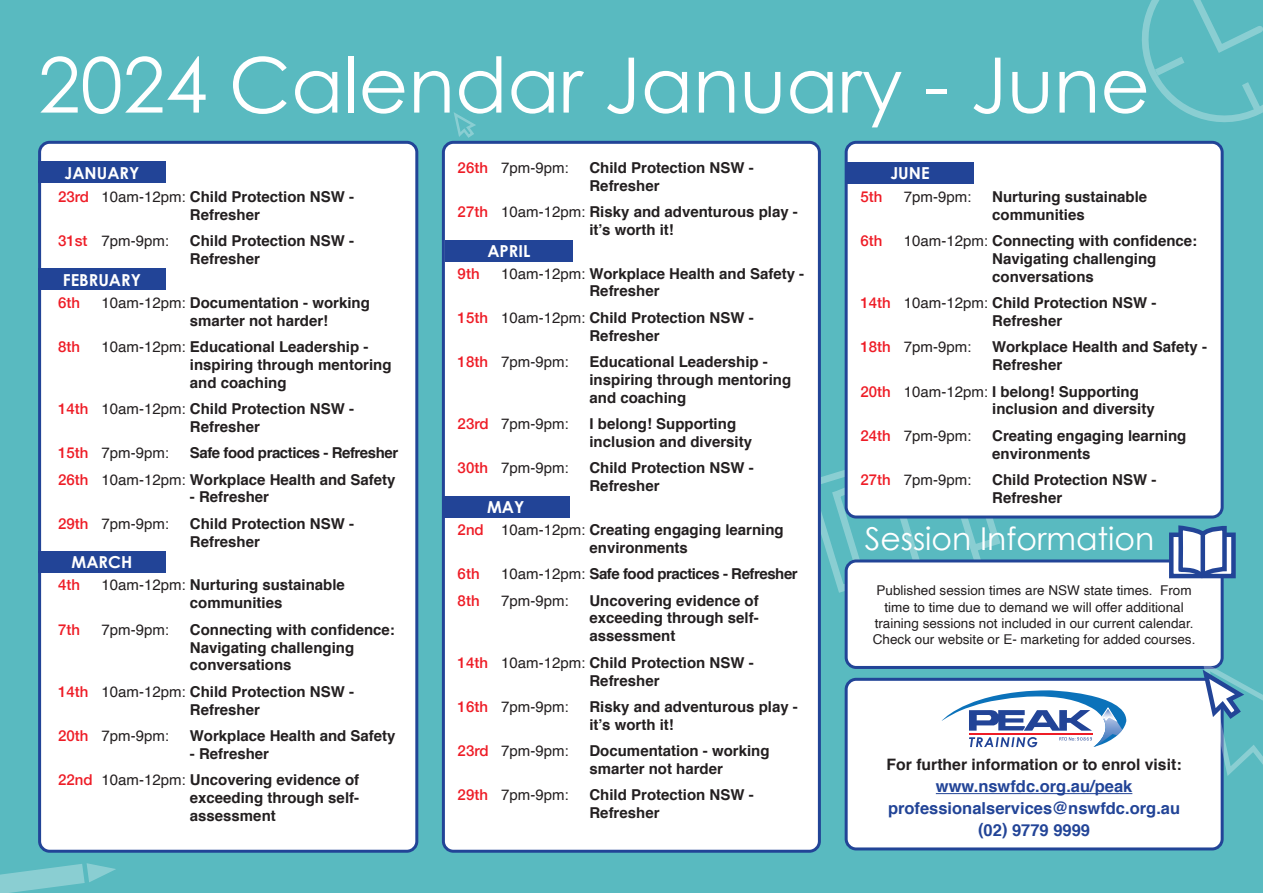
<style>
.page{position:relative;width:1263px;height:893px;background:#59bac0}
.page>*{position:absolute;margin:0;border:0;box-sizing:border-box;transform-origin:0 0}
.t1{font:76.5px "Century Gothic";color:#fff}
.t2{font:31.5px "Century Gothic";color:#fff}
.t3{font:700 16.5px "Helvetica";color:#224497}
.t4{font:700 16.5px "Century Gothic";color:#fff}
.No_Spacing{font:700 15.75px "Helvetica";color:#231f20}
.No_Spacing-2{font:700 15px/17.9px "Helvetica";color:#231f20}
.No_Spacing-3{font:15px "Helvetica";color:#231f20}
.No_Spacing-4{font:700 15px "Helvetica";letter-spacing:-.03em;color:#231f20}
.No_Spacing-5{font:500 15px "Helvetica Neue";color:#ee1c26}
.No_Spacing-6{font:13.5px/16.2px "Helvetica";color:#231f20;text-align:center}
.s1{font-family:"Helvetica Neue";font-weight:500;color:#ee1c26}
.s2{font-weight:400}
</style>
<div class="page">
<svg style="left:0;top:863px;width:116px;height:30px"></svg>
<svg style="left:1142px;top:0;width:121px;height:122px"></svg>
<svg style="left:821px;top:430px;width:184px;height:176px"></svg>
<div style="left:40px;top:142px;width:377px;height:709px;background:#fff;border-radius:10px"></div>
<div style="left:38px;top:141px;width:380px;height:712px;border:3px solid #224497;border-radius:10px"></div>
<div style="left:443px;top:142px;width:376px;height:709px;background:#fff;border-radius:10px"></div>
<div style="left:442px;top:141px;width:379px;height:712px;border:3px solid #224497;border-radius:10px"></div>
<div style="left:38px;top:269px;width:128px;height:21px;background:#224497"></div>
<div style="left:38px;top:162px;width:128px;height:21px;background:#224497"></div>
<div style="left:38px;top:551px;width:128px;height:21px;background:#224497"></div>
<div style="left:445px;top:240px;width:128px;height:21px;background:#224497"></div>
<div style="left:846px;top:142px;width:376px;height:375px;background:#fff;border-radius:10px"></div>
<div style="left:845px;top:141px;width:379px;height:377px;border:3px solid #224497;border-radius:10px"></div>
<div style="left:442px;top:496px;width:127px;height:22px;background:#224497"></div>
<svg style="left:454px;top:112px;width:22px;height:26px"></svg>
<div style="left:846px;top:162px;width:128px;height:22px;background:#224497"></div>
<div style="left:846px;top:561px;width:376px;height:106px;background:#fff;border-radius:10px"></div>
<div style="left:845px;top:559px;width:379px;height:110px;border:3px solid #224497;border-radius:10px"></div>
<div style="left:1169px;top:532px;width:67px;height:46px;background:#fff;border:4px solid #224497"></div>
<svg style="left:1176px;top:525px;width:53px;height:56px"></svg>
<div style="left:1200px;top:533px;width:5px;height:42px;background:#224497"></div>
<div style="left:846px;top:679px;width:376px;height:170px;background:#fff;border-radius:10px"></div>
<div style="left:845px;top:678px;width:379px;height:172px;border:3px solid #224497;border-radius:10px"></div>
<hr style="left:936px;top:793px;width:196px;height:1px;background:#224497">
<svg style="left:941px;top:690px;width:185px;height:57px"></svg>
<svg style="left:1200px;top:659px;width:63px;height:127px"></svg>
<p class="t1" style="left:38px;top:38px;width:1113px">2024 Calendar January - June</p>
<p class="t4" style="left:64px;top:162px;width:76px">JANUARY</p>
<p class="No_Spacing-2" style="left:190px;top:188px;width:166px;text-indent:-132px"><span class="s1">23rd</span> <span class="s2">10am-12pm:</span> Child Protection NSW -<br>Refresher</p>
<p class="No_Spacing-3" style="left:58px;top:229px;width:113px"><span class="s1">31st</span> 7pm-9pm:</p>
<p class="No_Spacing-2" style="left:190px;top:232px;width:166px">Child Protection NSW -<br>Refresher</p>
<p class="No_Spacing-5" style="left:58px;top:290px;width:23px">6th</p>
<p class="No_Spacing-2" style="left:190px;top:294px;width:182px;text-indent:-88px"><span class="s2">10am-12pm:</span> Documentation - working smarter not harder!</p>
<p class="No_Spacing-5" style="left:58px;top:335px;width:23px">8th</p>
<p class="No_Spacing-2" style="left:190px;top:338px;width:203px;text-indent:-88px"><span class="s2">10am-12pm:</span> Educational Leadership - inspiring through mentoring and coaching</p>
<p class="No_Spacing-2" style="left:190px;top:400px;width:166px;text-indent:-132px"><span class="s1">14th</span> <span class="s2">10am-12pm:</span> Child Protection NSW -<br>Refresher</p>
<p class="No_Spacing-3" style="left:58px;top:441px;width:113px"><span class="s1">15th</span> 7pm-9pm:</p>
<p class="No_Spacing-4" style="left:190px;top:441px;width:210px">Safe food practices - Refresher</p>
<p class="No_Spacing-2" style="left:58px;top:471px;width:339px"><span class="s1">26th</span> <span class="s2">10am-12pm:</span> Workplace Health and Safety</p>
<p class="No_Spacing-2" style="left:190px;top:488px;width:81px">- Refresher</p>
<p class="No_Spacing-3" style="left:58px;top:512px;width:113px"><span class="s1">29th</span> 7pm-9pm:</p>
<p class="No_Spacing-2" style="left:190px;top:515px;width:166px">Child Protection NSW -<br>Refresher</p>
<p class="No_Spacing-5" style="left:58px;top:573px;width:23px">4th</p>
<p class="No_Spacing-2" style="left:190px;top:576px;width:157px;text-indent:-88px"><span class="s2">10am-12pm:</span> Nurturing sustainable communities</p>
<p class="No_Spacing-5" style="left:58px;top:617px;width:23px">7th</p>
<p class="No_Spacing-3" style="left:102px;top:618px;width:69px">7pm-9pm:</p>
<p class="No_Spacing-2" style="left:190px;top:621px;width:207px">Connecting with confidence:<br>Navigating challenging conversations</p>
<p class="No_Spacing-2" style="left:190px;top:683px;width:166px;text-indent:-132px"><span class="s1">14th</span> <span class="s2">10am-12pm:</span> Child Protection NSW -<br>Refresher</p>
<p class="No_Spacing-3" style="left:58px;top:724px;width:113px"><span class="s1">20th</span> 7pm-9pm:</p>
<p class="No_Spacing-2" style="left:190px;top:727px;width:207px">Workplace Health and Safety</p>
<p class="No_Spacing-2" style="left:190px;top:745px;width:81px">- Refresher</p>
<p class="No_Spacing-2" style="left:190px;top:771px;width:171px;text-align:justify;text-indent:-132px"><span class="s1">22nd</span> <span class="s2">10am-12pm:</span> Uncovering evidence of exceeding through self&shy;assessment</p>
<p class="t4" style="left:63px;top:269px;width:80px">FEBRUARY</p>
<p class="t4" style="left:72px;top:551px;width:62px">MARCH</p>
<p class="No_Spacing-3" style="left:458px;top:156px;width:113px"><span class="s1">26th</span> 7pm-9pm:</p>
<p class="No_Spacing-2" style="left:589px;top:159px;width:166px">Child Protection NSW -<br>Refresher</p>
<p class="No_Spacing-2" style="left:458px;top:203px;width:342px;text-align:center"><span class="s1">27th</span> <span class="s2">10am-12pm:</span> Risky and adventurous play - it’s worth it!</p>
<p class="No_Spacing-5" style="left:458px;top:261px;width:23px">9th</p>
<p class="No_Spacing-2" style="left:589px;top:265px;width:216px;text-indent:-88px"><span class="s2">10am-12pm:</span> Workplace Health and Safety -<br>Refresher</p>
<p class="No_Spacing-2" style="left:589px;top:309px;width:166px;text-indent:-132px"><span class="s1">15th</span> <span class="s2">10am-12pm:</span> Child Protection NSW -<br>Refresher</p>
<p class="No_Spacing-3" style="left:458px;top:350px;width:113px"><span class="s1">18th</span> 7pm-9pm:</p>
<p class="No_Spacing-2" style="left:589px;top:353px;width:203px">Educational Leadership - inspiring through mentoring and coaching</p>
<p class="No_Spacing-3" style="left:458px;top:412px;width:113px"><span class="s1">23rd</span> 7pm-9pm:</p>
<p class="No_Spacing-2" style="left:589px;top:415px;width:164px">I belong! Supporting inclusion and diversity</p>
<p class="No_Spacing-3" style="left:458px;top:456px;width:113px"><span class="s1">30th</span> 7pm-9pm:</p>
<p class="No_Spacing-2" style="left:589px;top:459px;width:166px">Child Protection NSW -<br>Refresher</p>
<p class="No_Spacing-2" style="left:589px;top:521px;width:196px;text-indent:-132px"><span class="s1">2nd</span> <span class="s2">10am-12pm:</span> Creating engaging learning environments</p>
<p class="No_Spacing-5" style="left:458px;top:562px;width:23px">6th</p>
<p class="No_Spacing-4" style="left:501px;top:562px;width:298px"><span class="s2">10am-12pm:</span> Safe food practices - Refresher</p>
<p class="No_Spacing-5" style="left:458px;top:588px;width:23px">8th</p>
<p class="No_Spacing-3" style="left:501px;top:589px;width:69px">7pm-9pm:</p>
<p class="No_Spacing-2" style="left:589px;top:592px;width:171px;text-align:justify">Uncovering evidence of exceeding through self&shy;assessment</p>
<p class="No_Spacing-2" style="left:589px;top:654px;width:166px;text-indent:-132px"><span class="s1">14th</span> <span class="s2">10am-12pm:</span> Child Protection NSW -<br>Refresher</p>
<p class="No_Spacing-3" style="left:458px;top:695px;width:113px"><span class="s1">16th</span> 7pm-9pm:</p>
<p class="No_Spacing-2" style="left:589px;top:698px;width:210px">Risky and adventurous play - it’s worth it!</p>
<p class="No_Spacing-3" style="left:458px;top:739px;width:113px"><span class="s1">23rd</span> 7pm-9pm:</p>
<p class="No_Spacing-2" style="left:589px;top:742px;width:182px">Documentation - working smarter not harder</p>
<p class="No_Spacing-3" style="left:458px;top:783px;width:113px"><span class="s1">29th</span> 7pm-9pm:</p>
<p class="No_Spacing-2" style="left:589px;top:786px;width:166px">Child Protection NSW -<br>Refresher</p>
<p class="t4" style="left:487px;top:241px;width:44px">APRIL</p>
<p class="t4" style="left:487px;top:497px;width:39px">MAY</p>
<p class="t4" style="left:890px;top:163px;width:41px">JUNE</p>
<p class="No_Spacing-5" style="left:860px;top:184px;width:23px">5th</p>
<p class="No_Spacing-3" style="left:904px;top:185px;width:69px">7pm-9pm:</p>
<p class="No_Spacing-2" style="left:992px;top:188px;width:157px">Nurturing sustainable communities</p>
<p class="No_Spacing-5" style="left:860px;top:229px;width:23px">6th</p>
<p class="No_Spacing-2" style="left:992px;top:232px;width:207px;text-indent:-88px"><span class="s2">10am-12pm:</span> Connecting with confidence:<br>Navigating challenging conversations</p>
<p class="No_Spacing-2" style="left:992px;top:294px;width:166px;text-indent:-132px"><span class="s1">14th</span> <span class="s2">10am-12pm:</span> Child Protection NSW -<br>Refresher</p>
<p class="No_Spacing-3" style="left:860px;top:335px;width:113px"><span class="s1">18th</span> 7pm-9pm:</p>
<p class="No_Spacing-2" style="left:992px;top:338px;width:216px">Workplace Health and Safety -<br>Refresher</p>
<p class="No_Spacing-2" style="left:992px;top:382px;width:164px;text-indent:-132px"><span class="s1">20th</span> <span class="s2">10am-12pm:</span> I belong! Supporting inclusion and diversity</p>
<p class="No_Spacing-3" style="left:860px;top:424px;width:113px"><span class="s1">24th</span> 7pm-9pm:</p>
<p class="No_Spacing-2" style="left:992px;top:427px;width:196px">Creating engaging learning environments</p>
<p class="No_Spacing-3" style="left:860px;top:468px;width:113px"><span class="s1">27th</span> 7pm-9pm:</p>
<p class="No_Spacing-2" style="left:992px;top:471px;width:166px">Child Protection NSW -<br>Refresher</p>
<p class="t2" style="left:865px;top:520px;width:291px">Session Information</p>
<p class="No_Spacing-6" style="left:873px;top:583px;width:324px">Published session times are NSW state times. From time to time due to demand we will offer additional training sessions not included in our current calendar.<br>Check our website or E- marketing for added courses.</p>
<p class="No_Spacing" style="left:887px;top:752px;width:296px">For further information or to enrol visit:</p>
<p class="t3" style="left:936px;top:773px;width:198px">www.nswfdc.org.au/peak</p>
<p class="t3" style="left:888px;top:795px;width:294px">professionalservices@nswfdc.org.au</p>
<p class="t3" style="left:978px;top:817px;width:113px">(02) 9779 9999</p>
</div>
